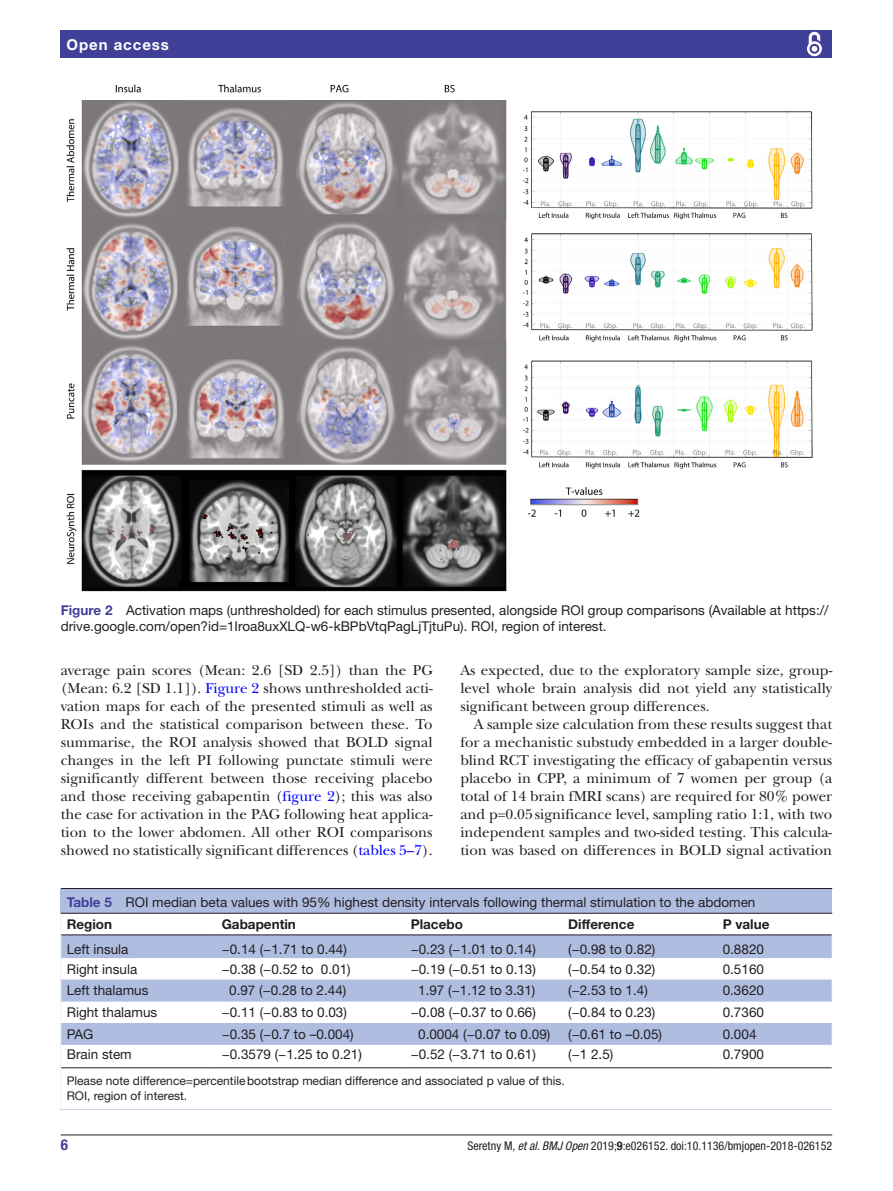
<style>
.page{position:relative;width:893px;height:1191px;background:#fff}
.page>*{position:absolute;margin:0;border:0;box-sizing:border-box;transform-origin:0 0}
.t1{font:15px/18px "New Baskerville";color:#231f20;text-align:justify}
.t2{font:700 15px "Helvetica Neue LT Std";letter-spacing:.065em;color:#fff}
.t3{font:700 condensed 15px "Helvetica Neue LT Std";color:#414099}
.t4{font:13.5px/16.2px "Helvetica Neue LT Std";color:#231f20}
.t5{font:700 13.5px "Helvetica Neue LT Std";color:#231f20}
.t6{font:12px/15px "Helvetica Neue LT Std";color:#231f20}
.t7{font:condensed 12px "Helvetica Neue LT Std";color:#231f20}
.s1{font-weight:700;color:#414099}
.s2{color:#00f}
.s3{font-weight:700}
.s4{font-style:italic}
</style>
<div class="page">
<hr style="left:61px;top:1134px;width:771px;height:1px;background:#231f20">
<div style="left:61px;top:31px;width:771px;height:27px;background:#414099"></div>
<svg style="left:807px;top:31px;width:15px;height:26px"></svg>
<img style="left:66px;top:84px;width:747px;height:508px">
<div style="left:61px;top:889px;width:771px;height:220px;background:#afbde1"></div>
<hr style="left:61px;top:888px;width:771px;height:1px;background:#231f20">
<div style="left:61px;top:914px;width:771px;height:195px;background:#fff"></div>
<svg style="left:61px;top:935px;width:771px;height:109px"></svg>
<hr style="left:61px;top:913px;width:155px;height:1px;background:#231f20">
<hr style="left:61px;top:934px;width:155px;height:1px;background:#231f20">
<hr style="left:216px;top:913px;width:189px;height:1px;background:#231f20">
<hr style="left:216px;top:934px;width:189px;height:1px;background:#231f20">
<hr style="left:405px;top:913px;width:157px;height:1px;background:#231f20">
<hr style="left:405px;top:934px;width:157px;height:1px;background:#231f20">
<hr style="left:562px;top:913px;width:155px;height:1px;background:#231f20">
<hr style="left:562px;top:934px;width:155px;height:1px;background:#231f20">
<hr style="left:717px;top:913px;width:115px;height:1px;background:#231f20">
<hr style="left:717px;top:934px;width:115px;height:1px;background:#231f20">
<hr style="left:216px;top:1067px;width:189px;height:1px;background:#231f20">
<hr style="left:405px;top:1067px;width:157px;height:1px;background:#231f20">
<hr style="left:562px;top:1067px;width:155px;height:1px;background:#231f20">
<hr style="left:717px;top:1067px;width:115px;height:1px;background:#231f20">
<hr style="left:61px;top:1067px;width:155px;height:1px;background:#231f20">
<svg style="left:60px;top:913px;width:1px;height:154px"></svg>
<hr style="left:67px;top:1084px;width:765px;height:2px;background:#fff">
<hr style="left:67px;top:1099px;width:765px;height:2px;background:#fff">
<p class="t2" style="left:66px;top:35px;width:104px">Open access</p>
<p class="t4" style="left:61px;top:602px;width:769px"><span class="s1">Figure 2</span> Activation maps (unthresholded) for each stimulus presented, alongside ROI group comparisons (Available at https:// drive.google.com/open?id=1Iroa8uxXLQ-w6-kBPbVtqPagLjTjtuPu). ROI, region of interest.</p>
<p class="t1" style="left:61px;top:661px;width:373px">average pain scores (Mean: 2.6 [SD 2.5]) than the PG (Mean: 6.2 [SD 1.1]). <span class="s2">Figure 2</span> shows unthresholded acti&shy;vation maps for each of the presented stimuli as well as ROIs and the statistical comparison between these. To summarise, the ROI analysis showed that BOLD signal changes in the left PI following punctate stimuli were significantly different between those receiving placebo and those receiving gabapentin (<span class="s2">figure 2</span>); this was also the case for activation in the PAG following heat applica&shy;tion to the lower abdomen. All other ROI comparisons showed no statistically significant differences (<span class="s2">tables 5–7</span>).</p>
<p class="t1" style="left:460px;top:661px;width:373px">As expected, due to the exploratory sample size, group&shy;level whole brain analysis did not yield any statistically significant between group differences.</p>
<p class="t1" style="left:460px;top:715px;width:373px;text-indent:13px">A sample size calculation from these results suggest that for a mechanistic substudy embedded in a larger double&shy;blind RCT investigating the efficacy of gabapentin versus placebo in CPP, a minimum of 7 women per group (a total of 14 brain fMRI scans) are required for 80% power and p=0.05significance level, sampling ratio 1:1, with two independent samples and two-sided testing. This calcula&shy;tion was based on differences in BOLD signal activation</p>
<p class="t4" style="left:67px;top:891px;width:690px;line-height:22px"><span class="s1">Table 5</span> ROI median beta values with 95% highest density intervals following thermal stimulation to the abdomen<br><span class="s3">Region</span></p>
<p class="t5" style="left:222px;top:915px;width:76px">Gabapentin</p>
<p class="t5" style="left:411px;top:915px;width:54px">Placebo</p>
<p class="t5" style="left:568px;top:915px;width:68px">Difference</p>
<p class="t5" style="left:723px;top:915px;width:48px">P value</p>
<p class="t4" style="left:67px;top:940px;width:63px">Left insula</p>
<p class="t4" style="left:222px;top:940px;width:127px">−0.14 (−1.71 to 0.44)</p>
<p class="t4" style="left:411px;top:940px;width:127px">−0.23 (−1.01 to 0.14)</p>
<p class="t4" style="left:568px;top:940px;width:89px">(−0.98 to 0.82)</p>
<p class="t4" style="left:723px;top:940px;width:43px">0.8820</p>
<p class="t4" style="left:67px;top:960px;width:72px">Right insula</p>
<p class="t4" style="left:222px;top:960px;width:131px">−0.38 (−0.52 to 0.01)</p>
<p class="t4" style="left:411px;top:960px;width:127px">−0.19 (−0.51 to 0.13)</p>
<p class="t4" style="left:568px;top:960px;width:89px">(−0.54 to 0.32)</p>
<p class="t4" style="left:723px;top:960px;width:43px">0.5160</p>
<p class="t4" style="left:67px;top:982px;width:83px">Left thalamus</p>
<p class="t4" style="left:229px;top:982px;width:119px">0.97 (−0.28 to 2.44)</p>
<p class="t4" style="left:418px;top:982px;width:119px">1.97 (−1.12 to 3.31)</p>
<p class="t4" style="left:568px;top:982px;width:81px">(−2.53 to 1.4)</p>
<p class="t4" style="left:723px;top:982px;width:43px">0.3620</p>
<p class="t4" style="left:67px;top:1004px;width:92px">Right thalamus</p>
<p class="t4" style="left:222px;top:1004px;width:127px">−0.11 (−0.83 to 0.03)</p>
<p class="t4" style="left:411px;top:1004px;width:127px">−0.08 (−0.37 to 0.66)</p>
<p class="t4" style="left:568px;top:1004px;width:89px">(−0.84 to 0.23)</p>
<p class="t4" style="left:723px;top:1004px;width:43px">0.7360</p>
<p class="t4" style="left:67px;top:1025px;width:28px">PAG</p>
<p class="t4" style="left:222px;top:1025px;width:134px">−0.35 (−0.7 to –0.004)</p>
<p class="t4" style="left:418px;top:1025px;width:134px">0.0004 (−0.07 to 0.09)</p>
<p class="t4" style="left:568px;top:1025px;width:95px">(−0.61 to –0.05)</p>
<p class="t4" style="left:723px;top:1025px;width:35px">0.004</p>
<p class="t4" style="left:67px;top:1045px;width:67px">Brain stem</p>
<p class="t4" style="left:222px;top:1045px;width:142px">−0.3579 (−1.25 to 0.21)</p>
<p class="t4" style="left:411px;top:1045px;width:127px">−0.52 (−3.71 to 0.61)</p>
<p class="t4" style="left:568px;top:1045px;width:47px">(−1 2.5)</p>
<p class="t4" style="left:723px;top:1045px;width:43px">0.7900</p>
<p class="t6" style="left:67px;top:1073px;width:500px">Please note difference=percentilebootstrap median difference and associated p value of this.<br>ROI, region of interest.</p>
<p class="t3" style="left:61px;top:1135px;width:9px">6</p>
<p class="t7" style="left:467px;top:1138px;width:366px">Seretny M, <span class="s4">et al</span>. <span class="s4">BMJ Open</span> 2019;<span class="s3">9</span>:e026152. doi:10.1136/bmjopen-2018-026152</p>
</div>
